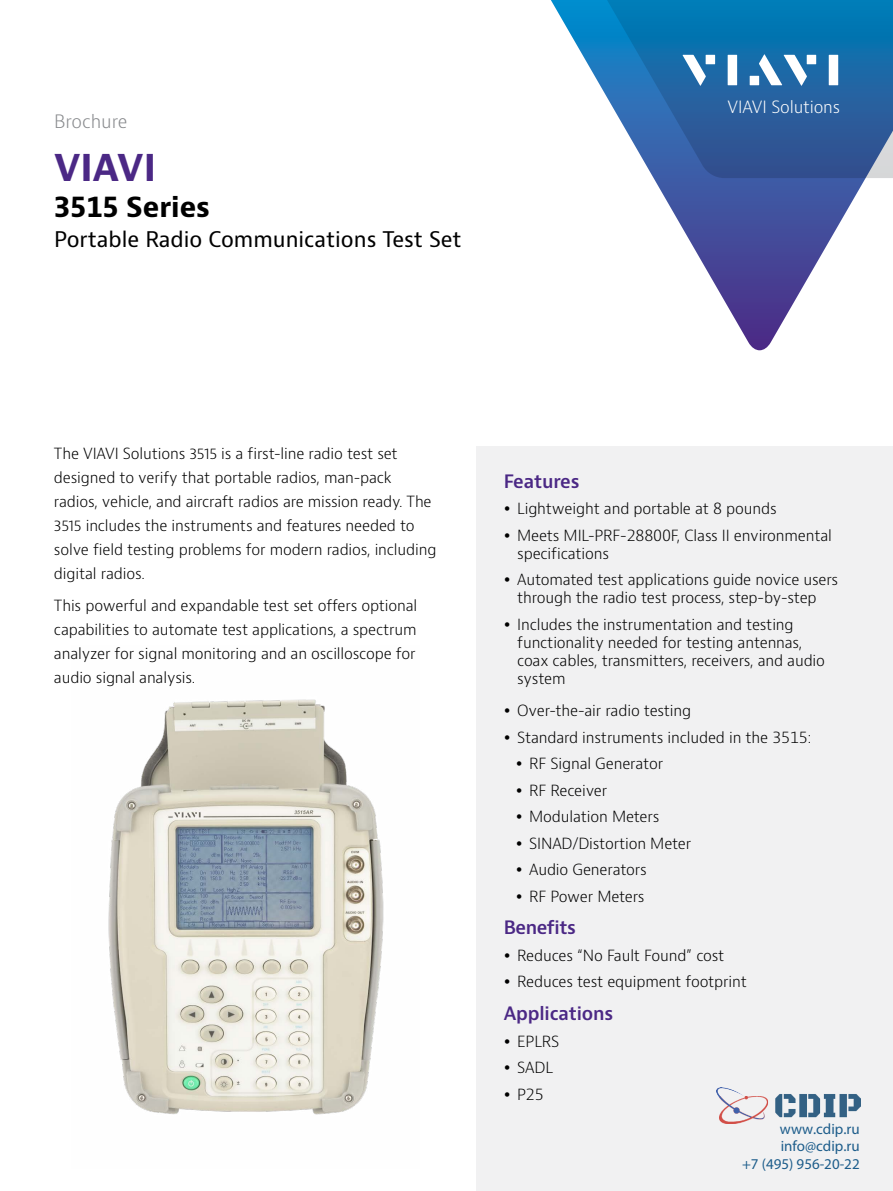
<style>
.page{position:relative;width:893px;height:1191px;background:#fff}
.page>*{position:absolute;margin:0;border:0;box-sizing:border-box;transform-origin:0 0}
.t1{font:700 36px "Bernino Sans";color:#4b2885}
.t2{font:700 27px "Bernino Sans";color:#000}
.t3{font:21px "Bernino Sans";color:#000}
.t4{font:600 18px "Bernino Sans";letter-spacing:-.01em;color:#4b2885}
.t5{font:300 18px "Bernino Sans";color:#888a8d}
.t6{font:300 16.5px "Bernino Sans";letter-spacing:-.01em;color:#fff}
.t7{font:300 15px/24px "Bernino Sans";letter-spacing:-.01em;color:#000}
.t8{font:15px/17.4px "Myriad Pro";color:#1d5d8b;text-align:right}
</style>
<div class="page">
<svg style="left:653px;top:178px;width:213px;height:172px"></svg>
<svg style="left:551px;top:0;width:342px;height:178px"></svg>
<svg style="left:682px;top:55px;width:24px;height:31px"></svg>
<div style="left:706px;top:55px;width:9px;height:9px;background:#fff"></div>
<div style="left:728px;top:55px;width:9px;height:30px;background:#fff"></div>
<div style="left:807px;top:55px;width:9px;height:9px;background:#fff"></div>
<div style="left:829px;top:55px;width:9px;height:30px;background:#fff"></div>
<svg style="left:759px;top:54px;width:48px;height:32px"></svg>
<div style="left:750px;top:76px;width:9px;height:9px;background:#fff"></div>
<div style="left:477px;top:446px;width:416px;height:745px;background:#f1f1f2"></div>
<img style="left:108px;top:699px;width:276px;height:416px">
<img style="left:716px;top:1087px;width:145px;height:36px">
<p class="t5" style="left:54px;top:110px;width:75px">Brochure</p>
<h1 class="t1" style="left:54px;top:145px;width:104px">VIAVI</h1>
<h2 class="t2" style="left:54px;top:190px;width:158px">3515 Series</h2>
<h3 class="t3" style="left:54px;top:226px;width:409px">Portable Radio Communications Test Set</h3>
<p class="t6" style="left:728px;top:96px;width:114px">VIAVI Solutions</p>
<p class="t7" style="left:54px;top:441px;width:384px">The VIAVI Solutions 3515 is a first-line radio test set designed to verify that portable radios, man-pack radios, vehicle, and aircraft radios are mission ready. The 3515 includes the instruments and features needed to solve field testing problems for modern radios, including digital radios.</p>
<p class="t7" style="left:54px;top:594px;width:365px">This powerful and expandable test set offers optional capabilities to automate test applications, a spectrum analyzer for signal monitoring and an oscilloscope for audio signal analysis.</p>
<p class="t4" style="left:504px;top:469px;width:77px">Features</p>
<p class="t7" style="left:517px;top:496px;width:316px;line-height:26.5px">Lightweight and portable at 8 pounds<br>Meets MIL-PRF-28800F, Class II environmental</p>
<p class="t7" style="left:517px;top:540px;width:323px;line-height:26.5px">specifications<br>Automated test applications guide novice users</p>
<p class="t7" style="left:517px;top:585px;width:301px;line-height:26.5px">through the radio test process, step-by-step<br>Includes the instrumentation and testing</p>
<p class="t7" style="left:517px;top:633px;width:309px;line-height:18px">functionality needed for testing antennas, coax cables, transmitters, receivers, and audio system</p>
<p class="t7" style="left:517px;top:699px;width:176px">Over-the-air radio testing</p>
<p class="t7" style="left:517px;top:725px;width:295px">Standard instruments included in the 3515:</p>
<p class="t7" style="left:529px;top:752px;width:135px">RF Signal Generator</p>
<p class="t7" style="left:529px;top:778px;width:80px">RF Receiver</p>
<p class="t7" style="left:529px;top:805px;width:132px">Modulation Meters</p>
<p class="t7" style="left:529px;top:831px;width:163px">SINAD/Distortion Meter</p>
<p class="t7" style="left:529px;top:858px;width:119px">Audio Generators</p>
<p class="t7" style="left:529px;top:884px;width:117px">RF Power Meters</p>
<p class="t4" style="left:504px;top:916px;width:74px">Benefits</p>
<p class="t7" style="left:517px;top:942px;width:231px;line-height:26.5px">Reduces “No Fault Found” cost<br>Reduces test equipment footprint</p>
<p class="t4" style="left:504px;top:1001px;width:111px">Applications</p>
<p class="t7" style="left:517px;top:1028px;width:43px;line-height:26.5px">EPLRS<br>SADL<br>P25</p>
<p class="t8" style="left:742px;top:1120px;width:119px">www.cdip.ru info@cdip.ru<br>+7 (495) 956-20-22</p>
</div>
